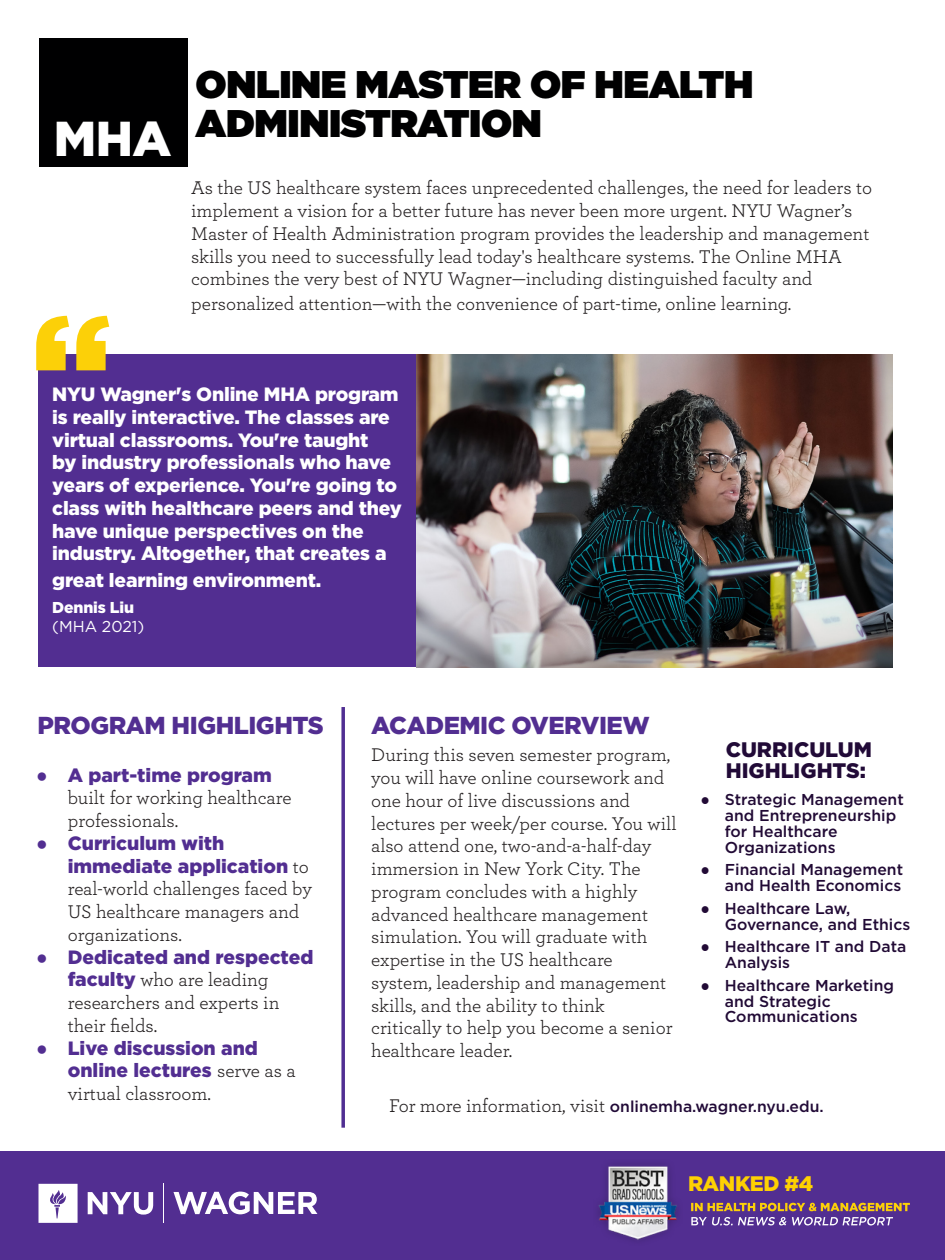
<style>
.page{position:relative;width:945px;height:1260px;background:#fff}
.page>*{position:absolute;margin:0;border:0;box-sizing:border-box;transform-origin:0 0}
.t1{font:900 49px "Gotham";color:#fff}
.t2{font:900 38.5px "Gotham";letter-spacing:-.01em;color:#000001}
.t3{font:900 24.5px "Gotham";letter-spacing:-.02em;color:#522e91}
.t4{font:900 21px/21px "Gotham";color:#210a37}
.t5{font:900 21px "Gotham";letter-spacing:-.02em;color:#fed102}
.t6{font:19.25px/22.8px "Archer";color:#231f20}
.t7{font:900 19.25px/22.8px "Gotham";letter-spacing:-.01em;color:#fff}
.t8{font:900 19.25px/22.8px "Gotham";color:#522e91}
.t9{font:500 15.75px/15.8px "Gotham";color:#210a35}
.t10{font:500 15.75px "Gotham";color:#210a37}
.t11{font:900 15.75px "Gotham";letter-spacing:-.01em;color:#fff}
.t12{font:15.75px "Gotham";color:#fff}
.s1{font-family:"Impact";color:#522e91}
.s2{font-family:"Gotham";font-weight:900;color:#522e91}
.s3{font-family:"Impact";font-weight:400}
.s4{font-family:"Archer";font-weight:400;color:#231f20}
.s5{font-family:"Archer";font-weight:400;font-size:19.25px;color:#231f20}
.s6{color:#522e91}
.s7{font-size:24.5px;color:#522e91}
</style>
<div class="page">
<div style="left:38px;top:355px;width:378px;height:312px;background:#522e91"></div>
<svg style="left:341px;top:707px;width:4px;height:421px;background:#65479f"></svg>
<img style="left:417px;top:355px;width:476px;height:312px">
<div style="left:0;top:1152px;width:945px;height:108px;background:#522e91"></div>
<svg style="left:173px;top:1192px;width:144px;height:22px"></svg>
<hr style="left:163px;top:1184px;width:1px;height:39px;background:#fff">
<svg style="left:88px;top:1192px;width:65px;height:23px"></svg>
<svg style="left:39px;top:1184px;width:39px;height:39px;background:#ebe7f2"></svg>
<div style="left:39px;top:38px;width:149px;height:128px;background:#000001"></div>
<svg style="left:36px;top:316px;width:73px;height:54px"></svg>
<svg style="left:691px;top:1217px;width:202px;height:9px"></svg>
<svg style="left:691px;top:1203px;width:219px;height:8px"></svg>
<img style="left:598px;top:1166px;width:80px;height:74px">
<p class="t1" style="left:54px;top:105px;width:119px">MHA</p>
<p class="t2" style="left:196px;top:57px;width:559px">ONLINE MASTER OF HEALTH</p>
<p class="t2" style="left:196px;top:95px;width:348px">ADMINISTRATION</p>
<p class="t6" style="left:191px;top:176px;width:683px">As the US healthcare system faces unprecedented challenges, the need for leaders to implement a vision for a better future has never been more urgent. NYU Wagner’s Master of Health Administration program provides the leadership and management skills you need to successfully lead today's healthcare systems. The Online MHA combines the very best of NYU Wagner—including distinguished faculty and</p>
<p class="t6" style="left:191px;top:291px;width:602px">personalized attention—with the convenience of part-time, online learning.</p>
<p class="t7" style="left:52px;top:383px;width:351px">NYU Wagner's Online MHA program is really interactive. The classes are virtual classrooms. You're taught<br>by industry professionals who have years of experience. You're going to class with healthcare peers and they have unique perspectives on the industry. Altogether, that creates a</p>
<p class="t7" style="left:52px;top:568px;width:271px">great learning environment.</p>
<p class="t11" style="left:52px;top:596px;width:83px">Dennis Liu</p>
<p class="t12" style="left:52px;top:616px;width:94px">(MHA 2021)</p>
<p class="t3" style="left:37px;top:708px;width:288px">PROGRAM HIGHLIGHTS</p>
<p class="t3" style="left:371px;top:708px;width:280px">ACADEMIC OVERVIEW</p>
<p class="t6" style="left:68px;top:763px;width:225px;text-indent:-32px"><span class="s1">●</span> <span class="s2">A part-time program </span>built for working healthcare professionals.</p>
<p class="t6" style="left:68px;top:831px;width:246px;text-indent:-32px"><span class="s1">●</span> <span class="s2">Curriculum with immediate application</span> to real-world challenges faced by<br>US healthcare managers and organizations.</p>
<p class="t6" style="left:68px;top:945px;width:247px;text-indent:-32px"><span class="s1">●</span> <span class="s2">Dedicated and respected faculty</span> who are leading researchers and experts in their fields.</p>
<p class="t8" style="left:68px;top:1036px;width:229px;text-indent:-32px"><span class="s3">●</span> Live discussion and online lectures <span class="s4">serve as a virtual classroom.</span></p>
<p class="t6" style="left:371px;top:743px;width:307px">During this seven semester program, you will have online coursework and one hour of live discussions and lectures per week/per course. You will also attend one, two-and-a-half-day immersion in New York City. The program concludes with a highly advanced healthcare management simulation. You will graduate with expertise in the US healthcare system, leadership and management skills, and the ability to think critically to help you become a senior healthcare leader.</p>
<p class="t4" style="left:726px;top:739px;width:148px">CURRICULUM<br>HIGHLIGHTS:</p>
<p class="t9" style="left:725px;top:792px;width:180px;text-indent:-24px"><span class="s3">●</span> Strategic Management and Entrepreneurship for Healthcare<br>Organizations</p>
<p class="t9" style="left:700px;top:862px;width:204px;text-align:right"><span class="s3">●</span> Financial Management and Health Economics</p>
<p class="t9" style="left:725px;top:900px;width:187px;text-indent:-24px"><span class="s3">●</span> Healthcare Law,<br>Governance, and Ethics</p>
<p class="t9" style="left:725px;top:939px;width:183px;text-indent:-24px"><span class="s3">●</span> Healthcare IT and Data<br>Analysis</p>
<p class="t9" style="left:725px;top:977px;width:171px;text-indent:-24px"><span class="s3">●</span> Healthcare Marketing and Strategic<br>Communications</p>
<p class="t10" style="left:389px;top:1096px;width:436px"><span class="s5">For more information, visit</span> onlinemha.wagner.nyu.edu.</p>
<p class="t5" style="left:688px;top:1169px;width:259px">RANKED #4<span class="s6">OV</span><span class="s7">ERVIEW</span></p>
</div>
